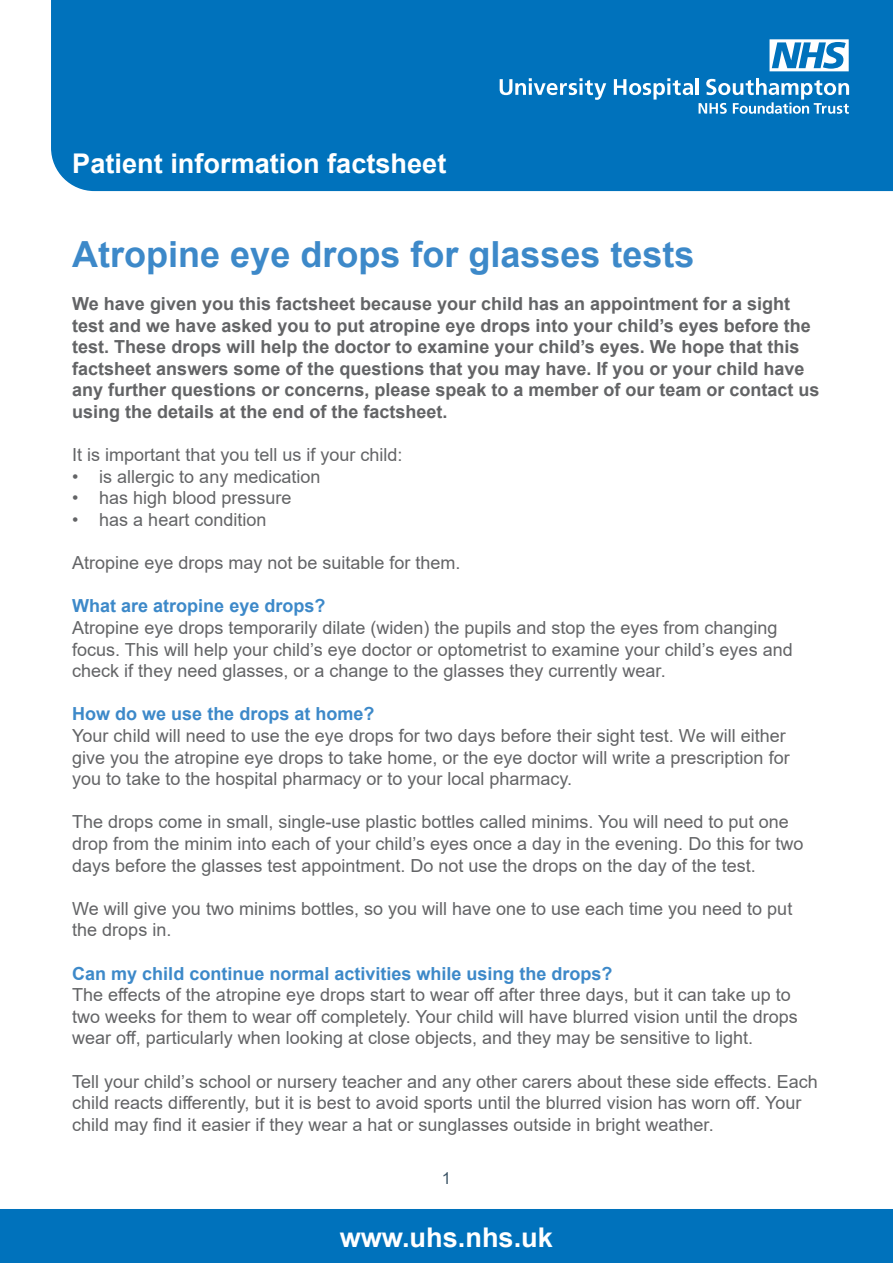
<style>
.page{position:relative;width:893px;height:1263px;background:#fff}
.page>*{position:absolute;margin:0;border:0;box-sizing:border-box;transform-origin:0 0}
.t1{font:700 36px "Arial";color:#3d89c9}
.t2{font:700 27.15px "Arial";color:#fff}
.t3{font:18px/21.6px "Arial";color:#636466}
.t4{font:700 18px/21.6px "Arial";color:#636466}
.t5{font:700 18px "Arial";color:#3d89c9}
.t6{font:16.5px "Arial";color:#3d5567}
</style>
<div class="page">
<div style="left:51px;top:0;width:842px;height:192px;background:#0072bc"></div>
<div style="left:0;top:1209px;width:893px;height:54px;background:#0072bc"></div>
<svg style="left:500px;top:78px;width:106px;height:22px"></svg>
<svg style="left:614px;top:78px;width:79px;height:22px"></svg>
<hr style="left:696px;top:78px;width:3px;height:17px;background:#fff">
<svg style="left:699px;top:78px;width:150px;height:36px"></svg>
<svg style="left:769px;top:39px;width:80px;height:32px"></svg>
<h2 class="t2" style="left:72px;top:144px;width:376px">Patient information factsheet</h2>
<h1 class="t1" style="left:72px;top:229px;width:624px">Atropine eye drops for glasses tests</h1>
<p class="t4" style="left:72px;top:293px;width:749px">We have given you this factsheet because your child has an appointment for a sight test and we have asked you to put atropine eye drops into your child’s eyes before the test. These drops will help the doctor to examine your child’s eyes. We hope that this factsheet answers some of the questions that you may have. If you or your child have any further questions or concerns, please speak to a member of our team or contact us using the details at the end of the factsheet.</p>
<p class="t3" style="left:72px;top:444px;width:332px">It is important that you tell us if your child:</p>
<p class="t3" style="left:72px;top:466px;width:250px">• is allergic to any medication</p>
<p class="t3" style="left:72px;top:487px;width:221px">• has high blood pressure</p>
<p class="t3" style="left:72px;top:509px;width:196px">• has a heart condition</p>
<p class="t3" style="left:72px;top:552px;width:390px">Atropine eye drops may not be suitable for them.</p>
<p class="t5" style="left:72px;top:593px;width:255px">What are atropine eye drops?</p>
<p class="t3" style="left:72px;top:617px;width:722px">Atropine eye drops temporarily dilate (widen) the pupils and stop the eyes from changing focus. This will help your child’s eye doctor or optometrist to examine your child’s eyes and check if they need glasses, or a change to the glasses they currently wear.</p>
<p class="t5" style="left:72px;top:701px;width:304px">How do we use the drops at home?</p>
<p class="t3" style="left:72px;top:725px;width:719px">Your child will need to use the eye drops for two days before their sight test. We will either give you the atropine eye drops to take home, or the eye doctor will write a prescription for you to take to the hospital pharmacy or to your local pharmacy.</p>
<p class="t3" style="left:72px;top:811px;width:733px">The drops come in small, single-use plastic bottles called minims. You will need to put one drop from the minim into each of your child’s eyes once a day in the evening. Do this for two days before the glasses test appointment. Do not use the drops on the day of the test.</p>
<p class="t3" style="left:72px;top:898px;width:721px">We will give you two minims bottles, so you will have one to use each time you need to put the drops in.</p>
<p class="t5" style="left:72px;top:961px;width:542px">Can my child continue normal activities while using the drops?</p>
<p class="t3" style="left:72px;top:984px;width:727px">The effects of the atropine eye drops start to wear off after three days, but it can take up to two weeks for them to wear off completely. Your child will have blurred vision until the drops wear off, particularly when looking at close objects, and they may be sensitive to light.</p>
<p class="t3" style="left:72px;top:1070px;width:747px">Tell your child’s school or nursery teacher and any other carers about these side effects. Each child reacts differently, but it is best to avoid sports until the blurred vision has worn off. Your child may find it easier if they wear a hat or sunglasses outside in bright weather.</p>
<p class="t6" style="left:442px;top:1166px;width:11px">1</p>
<h2 class="t2" style="left:340px;top:1218px;width:215px">www.uhs.nhs.uk</h2>
</div>
